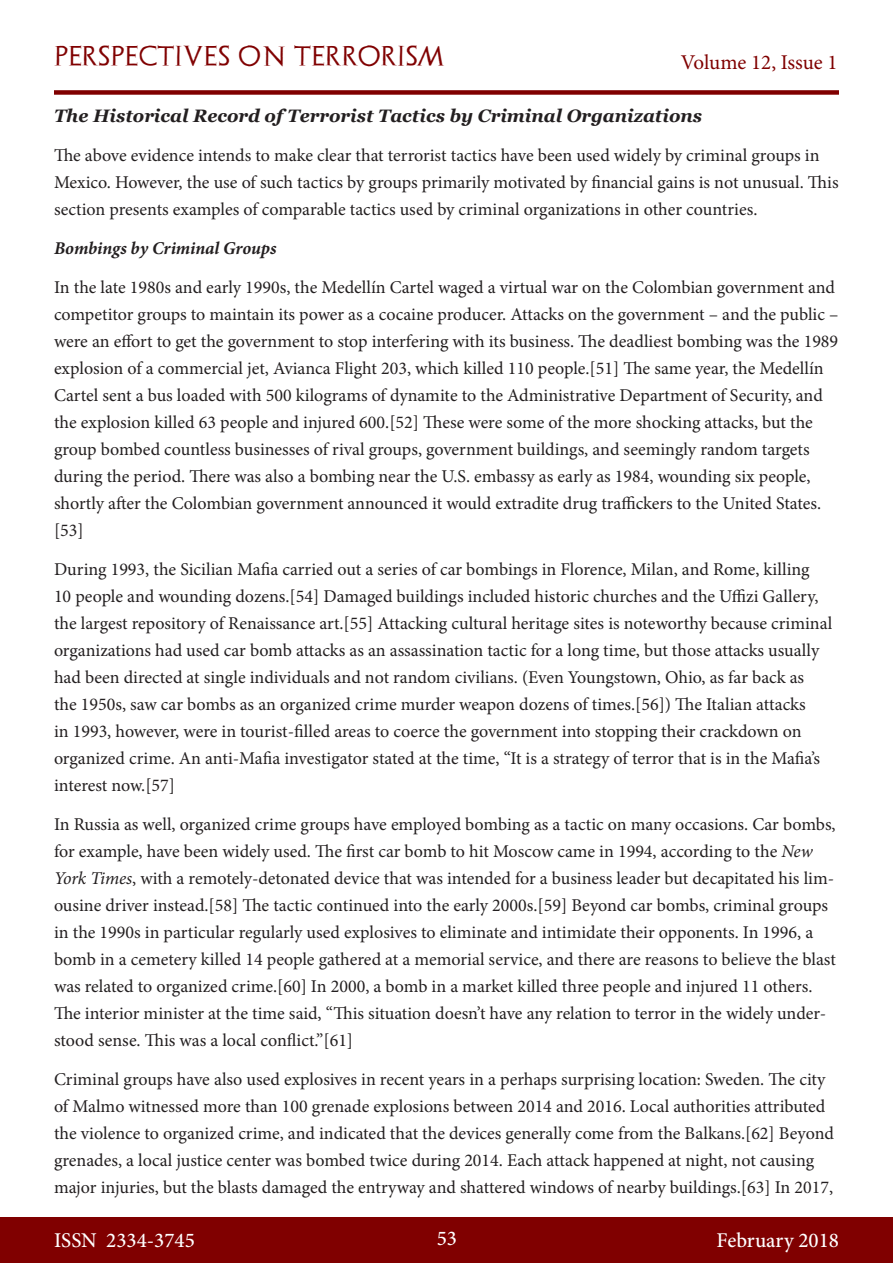
<style>
.page{position:relative;width:893px;height:1263px;background:#fff}
.page>*{position:absolute;margin:0;border:0;box-sizing:border-box;transform-origin:0 0}
.t1{font:500 21px "Minion Pro";color:#fff}
.t2{font:21px "Archeologicaps";letter-spacing:.045em;color:#800000}
.t3{font:21px "Minion Pro";letter-spacing:-.005em;color:#800000}
.t4{font:18px/27px "Minion Pro";color:#231f20}
.t5{font:italic 700 18px "Georgia";color:#231f20}
.t6{font:italic 700 18px "Minion Pro";letter-spacing:-.005em;color:#231f20}
.s1{font-style:italic}
</style>
<div class="page">
<div style="left:0;top:1217px;width:893px;height:46px;background:#800000"></div>
<div style="left:54px;top:90px;width:785px;height:5px;background:#800000"></div>
<p class="t2" style="left:54px;top:43px;width:392px">PERSPECTIVES ON TERRORISM</p>
<p class="t3" style="left:681px;top:48px;width:158px">Volume 12, Issue 1</p>
<p class="t5" style="left:54px;top:102px;width:650px">The Historical Record of Terrorist Tactics by Criminal Organizations</p>
<p class="t4" style="left:54px;top:141px;width:786px">The above evidence intends to make clear that terrorist tactics have been used widely by criminal groups in<br>Mexico. However, the use of such tactics by groups primarily motivated by financial gains is not unusual. This section presents examples of comparable tactics used by criminal organizations in other countries.</p>
<p class="t6" style="left:54px;top:235px;width:224px">Bombings by Criminal Groups</p>
<p class="t4" style="left:54px;top:273px;width:786px">In the late 1980s and early 1990s, the Medellín Cartel waged a virtual war on the Colombian government and competitor groups to maintain its power as a cocaine producer. Attacks on the government – and the public – were an effort to get the government to stop interfering with its business. The deadliest bombing was the 1989 explosion of a commercial jet, Avianca Flight 203, which killed 110 people.[51] The same year, the Medellín Cartel sent a bus loaded with 500 kilograms of dynamite to the Administrative Department of Security, and the explosion killed 63 people and injured 600.[52] These were some of the more shocking attacks, but the group bombed countless businesses of rival groups, government buildings, and seemingly random targets during the period. There was also a bombing near the U.S. embassy as early as 1984, wounding six people, shortly after the Colombian government announced it would extradite drug traffickers to the United States. [53]</p>
<p class="t4" style="left:54px;top:555px;width:780px">During 1993, the Sicilian Mafia carried out a series of car bombings in Florence, Milan, and Rome, killing<br>10 people and wounding dozens.[54] Damaged buildings included historic churches and the Uffizi Gallery, the largest repository of Renaissance art.[55] Attacking cultural heritage sites is noteworthy because criminal organizations had used car bomb attacks as an assassination tactic for a long time, but those attacks usually had been directed at single individuals and not random civilians. (Even Youngstown, Ohio, as far back as<br>the 1950s, saw car bombs as an organized crime murder weapon dozens of times.[56]) The Italian attacks<br>in 1993, however, were in tourist-filled areas to coerce the government into stopping their crackdown on organized crime. An anti-Mafia investigator stated at the time, “It is a strategy of terror that is in the Mafia’s interest now.[57]</p>
<p class="t4" style="left:54px;top:810px;width:783px">In Russia as well, organized crime groups have employed bombing as a tactic on many occasions. Car bombs, for example, have been widely used. The first car bomb to hit Moscow came in 1994, according to the <span class="s1">New York Times</span>, with a remotely-detonated device that was intended for a business leader but decapitated his lim&shy;ousine driver instead.[58] The tactic continued into the early 2000s.[59] Beyond car bombs, criminal groups in the 1990s in particular regularly used explosives to eliminate and intimidate their opponents. In 1996, a bomb in a cemetery killed 14 people gathered at a memorial service, and there are reasons to believe the blast was related to organized crime.[60] In 2000, a bomb in a market killed three people and injured 11 others.<br>The interior minister at the time said, “This situation doesn’t have any relation to terror in the widely under&shy;stood sense. This was a local conflict.”[61]</p>
<p class="t4" style="left:54px;top:1065px;width:781px">Criminal groups have also used explosives in recent years in a perhaps surprising location: Sweden. The city of Malmo witnessed more than 100 grenade explosions between 2014 and 2016. Local authorities attributed the violence to organized crime, and indicated that the devices generally come from the Balkans.[62] Beyond grenades, a local justice center was bombed twice during 2014. Each attack happened at night, not causing major injuries, but the blasts damaged the entryway and shattered windows of nearby buildings.[63] In 2017,</p>
<p class="t1" style="left:54px;top:1226px;width:142px">ISSN 2334-3745</p>
<p class="t1" style="left:437px;top:1224px;width:22px">53</p>
<p class="t1" style="left:717px;top:1226px;width:124px">February 2018</p>
</div>
